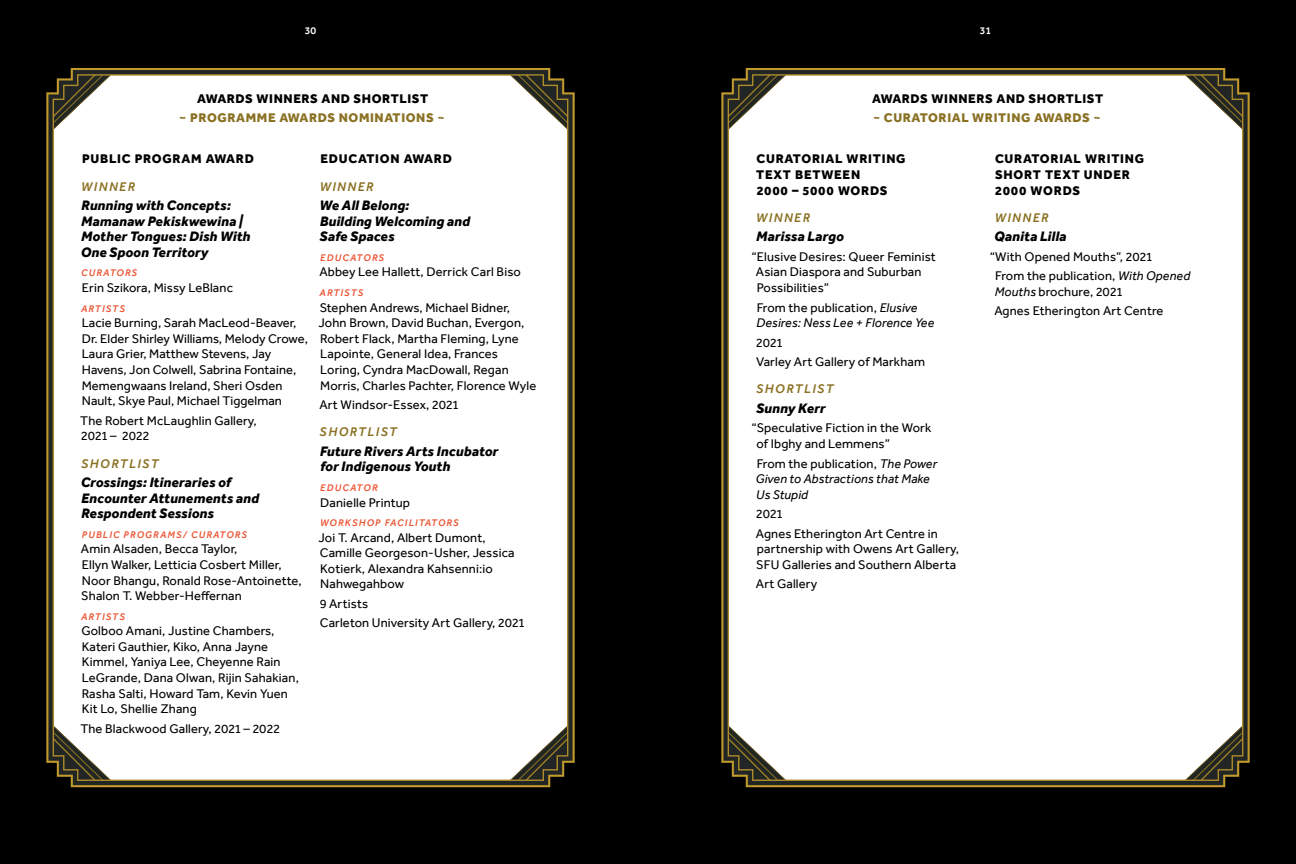
<style>
.page{position:relative;width:1296px;height:864px;background:#fff}
.page>*{position:absolute;margin:0;border:0;box-sizing:border-box;transform-origin:0 0}
.t1{font:italic 800 14.1px/15.6px "Effra";letter-spacing:.01em;color:#000}
.t2{font:12.9px/15.6px "Effra";letter-spacing:.01em;color:#000}
.t3{font:800 12.9px/15.6px "Effra";letter-spacing:.06em;color:#000}
.t4{font:italic 12.9px/15.6px "Effra";letter-spacing:.01em;color:#000}
.t5{font:800 12.9px "Effra";letter-spacing:.05em;color:#8a7123}
.t6{font:italic 500 12.9px "Effra";letter-spacing:.12em;color:#8a7123}
.t7{font:500 10.5px "Effra";color:#fff}
.t8{font:italic 500 9.9px "Effra";letter-spacing:.12em;color:#ed5737}
.s1{font-style:normal}
.s2{font-style:italic}
</style>
<div class="page">
<div style="left:0;top:0;width:648px;height:864px;background:#000"></div>
<div style="left:648px;top:0;width:648px;height:864px;background:#000"></div>
<div style="left:46px;top:68px;width:529px;height:719px;background:#fff"></div>
<div style="left:721px;top:68px;width:529px;height:719px;background:#fff"></div>
<p class="t7" style="left:305px;top:24px;width:13px">30</p>
<p class="t7" style="left:980px;top:24px;width:13px">31</p>
<p class="t3" style="left:197px;top:91px;width:233px">AWARDS WINNERS AND SHORTLIST</p>
<p class="t5" style="left:179px;top:110px;width:267px">~ PROGRAMME AWARDS NOMINATIONS ~</p>
<p class="t3" style="left:82px;top:151px;width:173px">PUBLIC PROGRAM AWARD</p>
<p class="t6" style="left:81px;top:179px;width:55px">WINNER</p>
<p class="t1" style="left:81px;top:197px;width:171px">Running with Concepts:<br>Mamanaw Pekiskwewina |<br>Mother Tongues: Dish With<br>One Spoon Territory</p>
<p class="t8" style="left:81px;top:267px;width:57px">CURATORS</p>
<p class="t2" style="left:82px;top:280px;width:153px">Erin Szikora, Missy LeBlanc</p>
<p class="t8" style="left:81px;top:302px;width:45px">ARTISTS</p>
<p class="t2" style="left:82px;top:315px;width:228px">Lacie Burning, Sarah MacLeod-Beaver, Dr. Elder Shirley Williams, Melody Crowe, Laura Grier, Matthew Stevens, Jay Havens, Jon Colwell, Sabrina Fontaine, Memengwaans Ireland, Sheri Osden Nault, Skye Paul, Michael Tiggelman</p>
<p class="t2" style="left:80px;top:412px;width:178px">The Robert McLaughlin Gallery,<br>2021 – 2022</p>
<p class="t6" style="left:81px;top:456px;width:79px">SHORTLIST</p>
<p class="t1" style="left:81px;top:474px;width:180px">Crossings: Itineraries of<br>Encounter Attunements and<br>Respondent Sessions</p>
<p class="t8" style="left:82px;top:529px;width:167px">PUBLIC PROGRAMS/ CURATORS</p>
<p class="t2" style="left:81px;top:541px;width:222px">Amin Alsaden, Becca Taylor,<br>Ellyn Walker, Letticia Cosbert Miller, Noor Bhangu, Ronald Rose-Antoinette, Shalon T. Webber-Heffernan</p>
<p class="t8" style="left:81px;top:610px;width:45px">ARTISTS</p>
<p class="t2" style="left:81px;top:623px;width:219px">Golboo Amani, Justine Chambers,<br>Kateri Gauthier, Kiko, Anna Jayne<br>Kimmel, Yaniya Lee, Cheyenne Rain<br>LeGrande, Dana Olwan, Rijin Sahakian,<br>Rasha Salti, Howard Tam, Kevin Yuen<br>Kit Lo, Shellie Zhang</p>
<p class="t2" style="left:80px;top:720px;width:201px">The Blackwood Gallery, 2021 – 2022</p>
<p class="t3" style="left:321px;top:151px;width:133px">EDUCATION AWARD</p>
<p class="t6" style="left:320px;top:179px;width:55px">WINNER</p>
<p class="t1" style="left:320px;top:197px;width:152px">We All Belong:<br>Building Welcoming and<br>Safe Spaces</p>
<p class="t8" style="left:320px;top:252px;width:65px">EDUCATORS</p>
<p class="t2" style="left:319px;top:264px;width:203px">Abbey Lee Hallett, Derrick Carl Biso</p>
<p class="t8" style="left:320px;top:287px;width:45px">ARTISTS</p>
<p class="t2" style="left:318px;top:299px;width:219px">Stephen Andrews, Michael Bidner, John Brown, David Buchan, Evergon, Robert Flack, Martha Fleming, Lyne Lapointe, General Idea, Frances Loring, Cyndra MacDowall, Regan Morris, Charles Pachter, Florence Wyle</p>
<p class="t2" style="left:319px;top:397px;width:140px">Art Windsor-Essex, 2021</p>
<p class="t6" style="left:320px;top:424px;width:79px">SHORTLIST</p>
<p class="t1" style="left:320px;top:443px;width:180px">Future Rivers Arts Incubator for Indigenous Youth</p>
<p class="t8" style="left:320px;top:482px;width:59px">EDUCATOR</p>
<p class="t2" style="left:320px;top:494px;width:91px">Danielle Printup</p>
<p class="t8" style="left:320px;top:517px;width:140px">WORKSHOP FACILITATORS</p>
<p class="t2" style="left:318px;top:529px;width:198px">Joi T. Arcand, Albert Dumont,<br>Camille Georgeson-Usher, Jessica<br>Kotierk, Alexandra Kahsenni:io<br>Nahwegahbow</p>
<p class="t2" style="left:320px;top:594px;width:206px;line-height:19.5px">9 Artists<br>Carleton University Art Gallery, 2021</p>
<p class="t3" style="left:872px;top:91px;width:233px">AWARDS WINNERS AND SHORTLIST</p>
<p class="t5" style="left:873px;top:110px;width:229px">~ CURATORIAL WRITING AWARDS ~</p>
<p class="t3" style="left:756px;top:151px;width:151px">CURATORIAL WRITING<br>TEXT BETWEEN<br>2000 – 5000 WORDS</p>
<p class="t6" style="left:756px;top:210px;width:55px">WINNER</p>
<p class="t1" style="left:756px;top:229px;width:89px">Marissa Largo</p>
<p class="t2" style="left:756px;top:249px;width:181px;text-indent:-5px">“Elusive Desires: Queer Feminist<br>Asian Diaspora and Suburban<br>Possibilities”</p>
<p class="t4" style="left:756px;top:299px;width:179px"><span class="s1">From the publication,</span> Elusive<br>Desires: Ness Lee + Florence Yee</p>
<p class="t2" style="left:756px;top:332px;width:170px;line-height:19.5px">2021<br>Varley Art Gallery of Markham</p>
<p class="t6" style="left:756px;top:381px;width:79px">SHORTLIST</p>
<p class="t1" style="left:756px;top:400px;width:71px">Sunny Kerr</p>
<p class="t2" style="left:756px;top:420px;width:176px;text-indent:-5px">“Speculative Fiction in the Work of Ibghy and Lemmens”</p>
<p class="t4" style="left:756px;top:455px;width:183px"><span class="s1">From the publication,</span> The Power<br>Given to Abstractions that Make<br>Us Stupid</p>
<p class="t2" style="left:756px;top:504px;width:183px;line-height:19.5px">2021<br>Agnes Etherington Art Centre in</p>
<p class="t2" style="left:756px;top:541px;width:204px">partnership with Owens Art Gallery,<br>SFU Galleries and Southern Alberta</p>
<p class="t2" style="left:756px;top:576px;width:63px">Art Gallery</p>
<p class="t3" style="left:995px;top:151px;width:151px">CURATORIAL WRITING<br>SHORT TEXT UNDER<br>2000 WORDS</p>
<p class="t6" style="left:995px;top:210px;width:55px">WINNER</p>
<p class="t1" style="left:994px;top:229px;width:74px">Qanita Lilla</p>
<p class="t2" style="left:995px;top:247px;width:196px;line-height:19.5px;text-indent:-5px">“With Opened Mouths”, 2021<br>From the publication, <span class="s2">With Opened</span></p>
<p class="t2" style="left:994px;top:282px;width:171px;line-height:19.5px"><span class="s2">Mouths</span> brochure, 2021<br>Agnes Etherington Art Centre</p>
</div>
